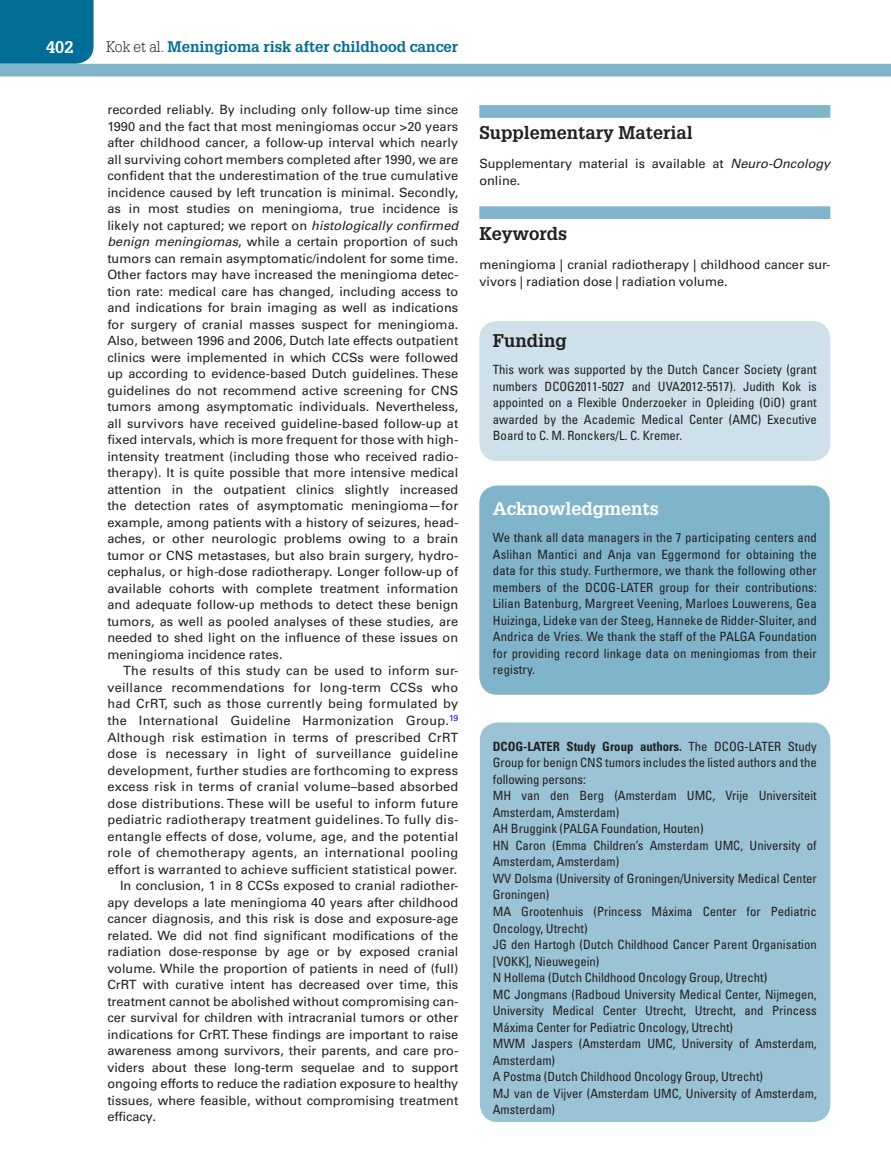
<style>
.page{position:relative;width:891px;height:1175px;background:#fff}
.page>*{position:absolute;margin:0;border:0;box-sizing:border-box;transform-origin:0 0}
.t1{font:700 18px "Glypha LT Std";color:#231f20}
.t2{font:700 18px "Glypha LT Std";color:#fff}
.t3{font:700 16.5px "Glypha LT Std";color:#fff}
.t4{font:700 15px "Glypha LT Std";color:#006e96}
.t5{font:12.75px/16.5px "Univers LT Std";color:#231f20}
.t6{font:condensed 12.75px/16.5px "Univers LT Std";color:#231f20;text-align:justify}
.t7{font:12.75px "Univers LT Std";letter-spacing:.02em;color:#231f20}
.s1{font-weight:300;color:#231f20}
.s2{font-style:italic}
.s3{font-weight:700}
</style>
<div class="page">
<div style="left:0;top:0;width:94px;height:64px;background:#006e96"></div>
<div style="left:0;top:64px;width:891px;height:12px;background:#7fb4ca"></div>
<div style="left:480px;top:722px;width:350px;height:400px;background:#9ac3d5;border-radius:18px"></div>
<div style="left:479px;top:321px;width:351px;height:140px;background:#cee0ea;border-radius:18px"></div>
<div style="left:479px;top:105px;width:351px;height:13px;background:#7fb4ca"></div>
<div style="left:479px;top:206px;width:351px;height:13px;background:#7fb4ca"></div>
<div style="left:479px;top:485px;width:351px;height:210px;background:#7fb4ca;border-radius:18px"></div>
<p class="t3" style="left:46px;top:37px;width:29px">402</p>
<p class="t4" style="left:106px;top:37px;width:353px"><span class="s1">Kok et al.</span> Meningioma risk after childhood cancer</p>
<p class="t5" style="left:107px;top:102px;width:353px;text-align:justify">recorded reliably. By including only follow-up time since 1990 and the fact that most meningiomas occur &gt;20 years after childhood cancer, a follow-up interval which nearly all surviving cohort members completed after 1990, we are confident that the underestimation of the true cumulative incidence caused by left truncation is minimal. Secondly, as in most studies on meningioma, true incidence is likely not captured; we report on <span class="s2">histologically confirmed benign meningiomas</span>, while a certain proportion of such tumors can remain asymptomatic/indolent for some time.<br>Other factors may have increased the meningioma detec&shy;tion rate: medical care has changed, including access to and indications for brain imaging as well as indications for surgery of cranial masses suspect for meningioma.<br>Also, between 1996 and 2006, Dutch late effects outpatient clinics were implemented in which CCSs were followed up according to evidence-based Dutch guidelines. These guidelines do not recommend active screening for CNS tumors among asymptomatic individuals. Nevertheless, all survivors have received guideline-based follow-up at fixed intervals, which is more frequent for those with high&shy;intensity treatment (including those who received radio&shy;therapy). It is quite possible that more intensive medical attention in the outpatient clinics slightly increased the detection rates of asymptomatic meningioma—for example, among patients with a history of seizures, head&shy;aches, or other neurologic problems owing to a brain tumor or CNS metastases, but also brain surgery, hydro&shy;cephalus, or high-dose radiotherapy. Longer follow-up of available cohorts with complete treatment information and adequate follow-up methods to detect these benign tumors, as well as pooled analyses of these studies, are needed to shed light on the influence of these issues on meningioma incidence rates.</p>
<p class="t7" style="left:123px;top:663px;width:337px">The results of this study can be used to inform sur-</p>
<p class="t7" style="left:107px;top:680px;width:353px">veillance recommendations for long-term CCSs who</p>
<p class="t7" style="left:107px;top:696px;width:353px">had CrRT, such as those currently being formulated by</p>
<p class="t7" style="left:107px;top:713px;width:353px">the International Guideline Harmonization Group.<sup>19</sup></p>
<p class="t7" style="left:107px;top:729px;width:352px">Although risk estimation in terms of prescribed CrRT</p>
<p class="t7" style="left:107px;top:746px;width:352px">dose is necessary in light of surveillance guideline</p>
<p class="t7" style="left:107px;top:762px;width:352px">development, further studies are forthcoming to express</p>
<p class="t7" style="left:107px;top:779px;width:352px">excess risk in terms of cranial volume–based absorbed</p>
<p class="t7" style="left:107px;top:795px;width:353px">dose distributions. These will be useful to inform future</p>
<p class="t7" style="left:107px;top:812px;width:352px">pediatric radiotherapy treatment guidelines. To fully dis-</p>
<p class="t7" style="left:107px;top:828px;width:352px">entangle effects of dose, volume, age, and the potential</p>
<p class="t7" style="left:107px;top:845px;width:353px">role of chemotherapy agents, an international pooling</p>
<p class="t7" style="left:107px;top:861px;width:352px">effort is warranted to achieve sufficient statistical power.</p>
<p class="t5" style="left:120px;top:877px;width:340px">In conclusion, 1 in 8 CCSs exposed to cranial radiother-</p>
<p class="t5" style="left:107px;top:894px;width:352px">apy develops a late meningioma 40 years after childhood</p>
<p class="t5" style="left:107px;top:910px;width:352px">cancer diagnosis, and this risk is dose and exposure-age</p>
<p class="t5" style="left:107px;top:927px;width:352px">related. We did not find significant modifications of the</p>
<p class="t5" style="left:107px;top:943px;width:353px">radiation dose-response by age or by exposed cranial</p>
<p class="t5" style="left:107px;top:960px;width:352px">volume. While the proportion of patients in need of (full)</p>
<p class="t5" style="left:107px;top:976px;width:353px">CrRT with curative intent has decreased over time, this</p>
<p class="t5" style="left:107px;top:993px;width:353px">treatment cannot be abolished without compromising can-</p>
<p class="t5" style="left:107px;top:1009px;width:353px">cer survival for children with intracranial tumors or other</p>
<p class="t5" style="left:107px;top:1026px;width:353px">indications for CrRT. These findings are important to raise</p>
<p class="t5" style="left:107px;top:1042px;width:353px">awareness among survivors, their parents, and care pro-</p>
<p class="t5" style="left:107px;top:1059px;width:352px">viders about these long-term sequelae and to support</p>
<p class="t5" style="left:107px;top:1075px;width:353px">ongoing efforts to reduce the radiation exposure to healthy</p>
<p class="t5" style="left:107px;top:1092px;width:353px">tissues, where feasible, without compromising treatment</p>
<p class="t5" style="left:107px;top:1108px;width:50px">efficacy.</p>
<h1 class="t1" style="left:479px;top:121px;width:215px">Supplementary Material</h1>
<p class="t5" style="left:479px;top:155px;width:353px">Supplementary material is available at <span class="s2">Neuro-Oncology </span>online.</p>
<h1 class="t1" style="left:479px;top:222px;width:89px">Keywords</h1>
<p class="t5" style="left:479px;top:257px;width:352px">meningioma | cranial radiotherapy | childhood cancer sur&shy;vivors | radiation dose | radiation volume.</p>
<h1 class="t1" style="left:493px;top:330px;width:76px">Funding</h1>
<p class="t6" style="left:493px;top:361px;width:326px">This work was supported by the Dutch Cancer Society (grant numbers DCOG2011-5027 and UVA2012-5517). Judith Kok is appointed on a Flexible Onderzoeker in Opleiding (OiO) grant awarded by the Academic Medical Center (AMC) Executive Board to C. M. Ronckers/L. C. Kremer.</p>
<h1 class="t2" style="left:493px;top:498px;width:168px">Acknowledgments</h1>
<p class="t6" style="left:493px;top:529px;width:326px">We thank all data managers in the 7 participating centers and Aslihan Mantici and Anja van Eggermond for obtaining the data for this study. Furthermore, we thank the following other members of the DCOG-LATER group for their contributions:<br>Lilian Batenburg, Margreet Veening, Marloes Louwerens, Gea Huizinga, Lideke van der Steeg, Hanneke de Ridder-Sluiter, and Andrica de Vries. We thank the staff of the PALGA Foundation for providing record linkage data on meningiomas from their registry.</p>
<p class="t6" style="left:493px;top:738px;width:326px;text-align:left"><span class="s3">DCOG-LATER Study Group authors.</span> The DCOG-LATER Study Group for benign CNS tumors includes the listed authors and the following persons:<br>MH van den Berg (Amsterdam UMC, Vrije Universiteit Amsterdam, Amsterdam)<br>AH Bruggink (PALGA Foundation, Houten)<br>HN Caron (Emma Children’s Amsterdam UMC, University of Amsterdam, Amsterdam)<br>WV Dolsma (University of Groningen/University Medical Center Groningen)<br>MA Grootenhuis (Princess Máxima Center for Pediatric Oncology, Utrecht)<br>JG den Hartogh (Dutch Childhood Cancer Parent Organisation [VOKK], Nieuwegein)<br>N Hollema (Dutch Childhood Oncology Group, Utrecht)<br>MC Jongmans (Radboud University Medical Center, Nijmegen, University Medical Center Utrecht, Utrecht, and Princess Máxima Center for Pediatric Oncology, Utrecht)<br>MWM Jaspers (Amsterdam UMC, University of Amsterdam, Amsterdam)<br>A Postma (Dutch Childhood Oncology Group, Utrecht)<br>MJ van de Vijver (Amsterdam UMC, University of Amsterdam, Amsterdam)</p>
</div>
